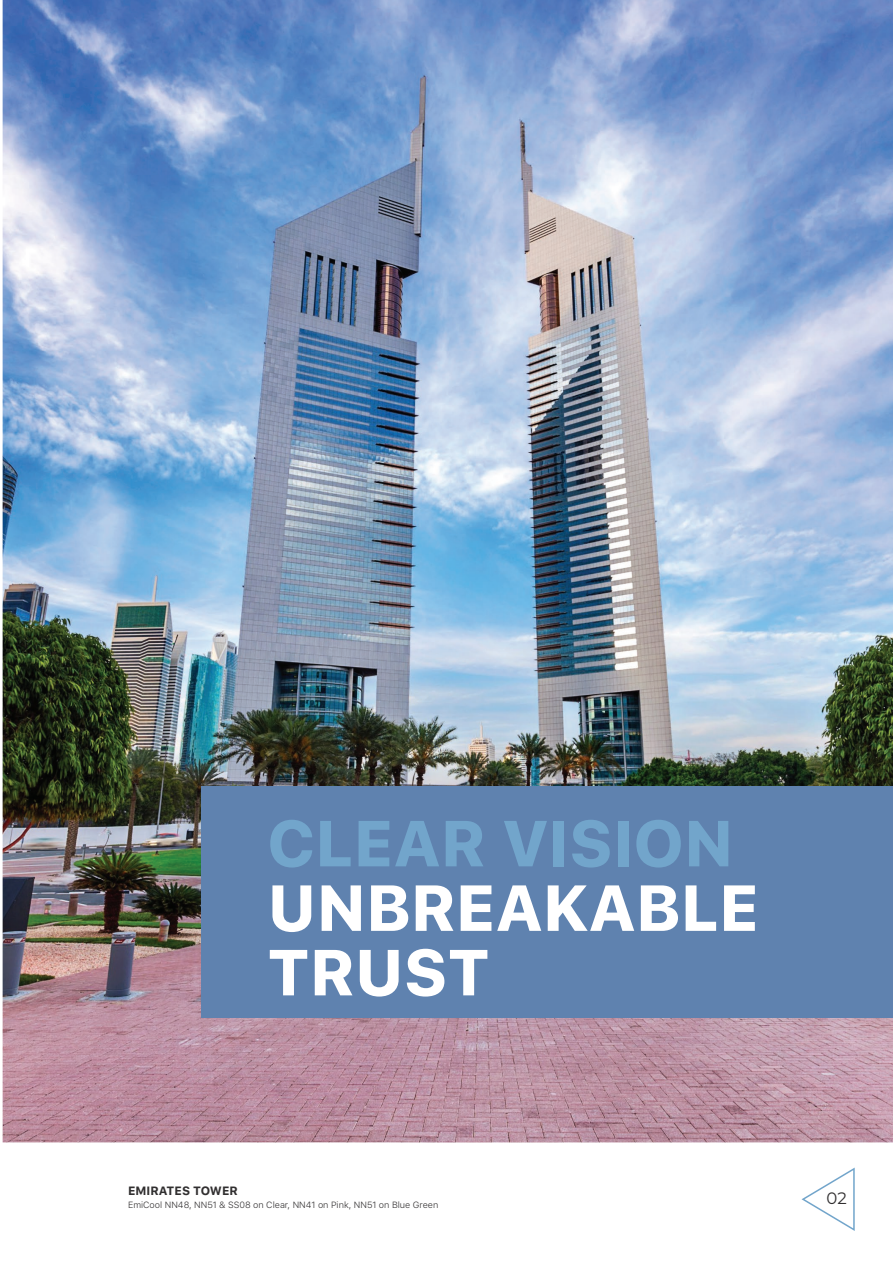
<style>
.page{position:relative;width:893px;height:1263px;background:#fff}
.page>*{position:absolute;margin:0;border:0;box-sizing:border-box;transform-origin:0 0}
.t1{font:64.5px/64.5px "SFUI Text Bold G3";color:#fff}
.t2{font:64.5px "SFUI Text Bold G3";color:#72a5cb}
.t3{font:16.5px "Montserrat";color:#312f30}
.t4{font:12px "SFUI Text Bold G1";color:#312f30}
.t5{font:300 9px "SFUI Text";color:#312f30}
</style>
<div class="page">
<img style="left:3px;top:0;width:890px;height:1142px">
<div style="left:201px;top:787px;width:639px;height:230px;background:#5f82af"></div>
<div style="left:840px;top:787px;width:53px;height:230px;background:#5f82af"></div>
<svg style="left:801px;top:1167px;width:54px;height:64px"></svg>
<h1 class="t2" style="left:267px;top:796px;width:468px">CLEAR VISION</h1>
<h1 class="t1" style="left:267px;top:872px;width:493px">UNBREAKABLE<br>TRUST</h1>
<h3 class="t4" style="left:128px;top:1181px;width:111px">EMIRATES TOWER</h3>
<p class="t5" style="left:128px;top:1199px;width:312px">EmiCool NN48, NN51 &amp; SS08 on Clear, NN41 on Pink, NN51 on Blue Green</p>
<h2 class="t3" style="left:827px;top:1187px;width:22px">02</h2>
</div>
